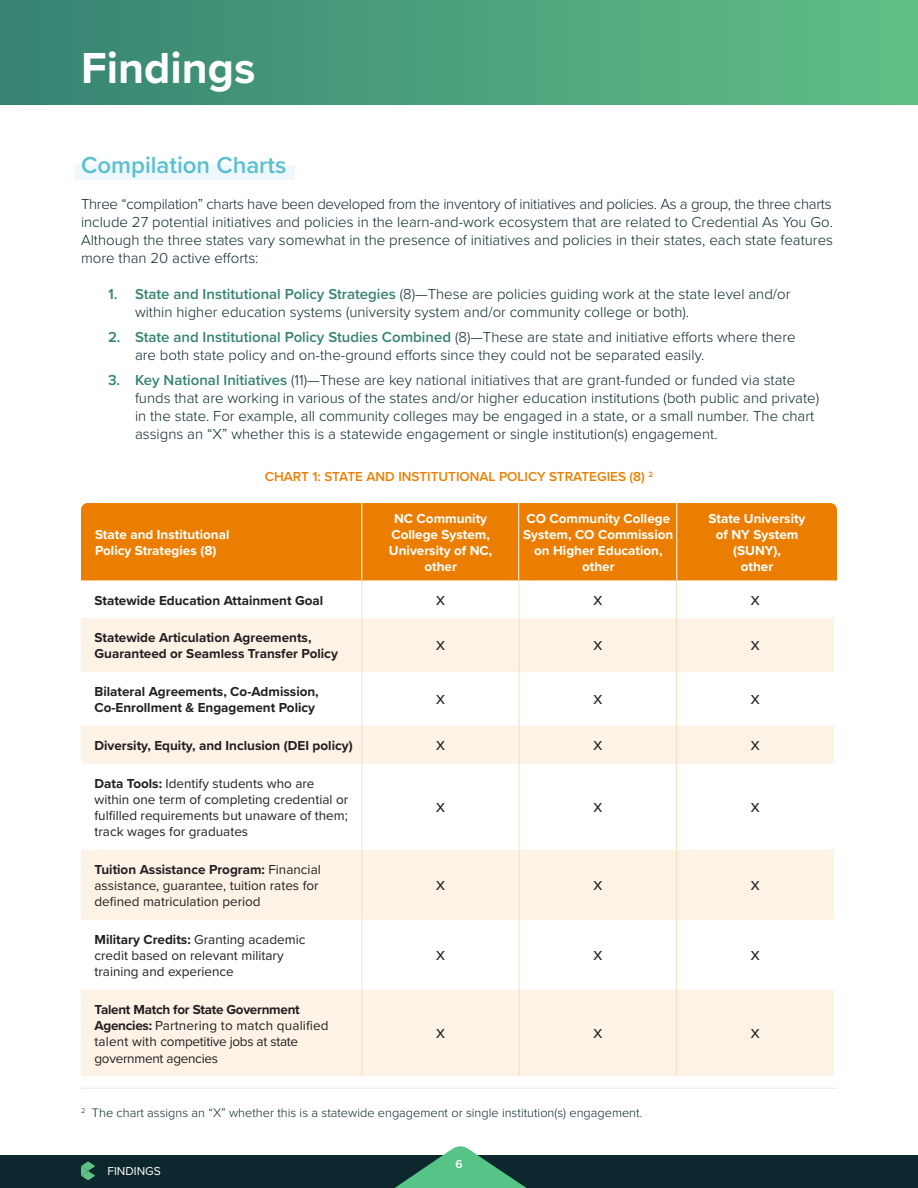
<style>
.page{position:relative;width:918px;height:1188px;background:#fff}
.page>*{position:absolute;margin:0;border:0;box-sizing:border-box;transform-origin:0 0}
.t1{font:700 45px "Proxima Nova";color:#fff}
.t2{font:600 24px "Proxima Nova";color:#5ac0ce}
.t3{font:300 15px/18px "Proxima Nova";color:#0c272d}
.t4{font:13.5px/16.2px "Proxima Nova";color:#231f20}
.t5{font:700 13.5px/16.2px "Proxima Nova";color:#231f20}
.t6{font:700 13.5px/16.2px "Proxima Nova";color:#fff;text-align:center}
.t7{font:13.5px/16.2px "Proxima Nova";letter-spacing:-.02em;color:#231f20}
.t8{font:600 13.5px "Proxima Nova";color:#eb7e00}
.t9{font:500 13.5px "Proxima Nova";color:#231f20}
.t10{font:300 12.75px "Proxima Nova";color:#0c272d}
.t11{font:12px "Proxima Nova";color:#fff}
.t12{font:600 12px "Proxima Nova";color:#fff}
.s1{font-weight:600;color:#368273}
.s2{font-weight:700}
</style>
<div class="page">
<div style="left:0;top:1155px;width:918px;height:32px;background:#0c272d"></div>
<svg style="left:345px;top:1146px;width:229px;height:42px"></svg>
<svg style="left:81px;top:1161px;width:14px;height:19px"></svg>
<div style="left:0;top:0;width:918px;height:105px;background:linear-gradient(to right,#368273,#61c086)"></div>
<div style="left:75px;top:165px;width:220px;height:15px;background:#eef8fa"></div>
<svg style="left:81px;top:618px;width:753px;height:458px;fill:#fdf2e6"></svg>
<hr style="left:676px;top:580px;width:1px;height:38px;background:#fadfbf">
<hr style="left:676px;top:618px;width:1px;height:54px;background:#fadfbf">
<hr style="left:676px;top:672px;width:1px;height:54px;background:#fadfbf">
<hr style="left:676px;top:726px;width:1px;height:37px;background:#fadfbf">
<hr style="left:676px;top:763px;width:1px;height:87px;background:#fadfbf">
<hr style="left:676px;top:850px;width:1px;height:70px;background:#fadfbf">
<hr style="left:676px;top:920px;width:1px;height:70px;background:#fadfbf">
<hr style="left:676px;top:990px;width:1px;height:86px;background:#fadfbf">
<hr style="left:361px;top:580px;width:1px;height:38px;background:#fadfbf">
<hr style="left:361px;top:618px;width:1px;height:54px;background:#fadfbf">
<hr style="left:361px;top:672px;width:1px;height:54px;background:#fadfbf">
<hr style="left:361px;top:726px;width:1px;height:37px;background:#fadfbf">
<hr style="left:361px;top:763px;width:1px;height:87px;background:#fadfbf">
<hr style="left:361px;top:850px;width:1px;height:70px;background:#fadfbf">
<hr style="left:361px;top:920px;width:1px;height:70px;background:#fadfbf">
<hr style="left:361px;top:990px;width:1px;height:86px;background:#fadfbf">
<hr style="left:519px;top:580px;width:1px;height:38px;background:#fadfbf">
<hr style="left:519px;top:618px;width:1px;height:54px;background:#fadfbf">
<hr style="left:519px;top:672px;width:1px;height:54px;background:#fadfbf">
<hr style="left:519px;top:726px;width:1px;height:37px;background:#fadfbf">
<hr style="left:519px;top:763px;width:1px;height:87px;background:#fadfbf">
<hr style="left:519px;top:850px;width:1px;height:70px;background:#fadfbf">
<hr style="left:519px;top:920px;width:1px;height:70px;background:#fadfbf">
<hr style="left:519px;top:990px;width:1px;height:86px;background:#fadfbf">
<div style="left:81px;top:503px;width:756px;height:77px;background:#eb7e00"></div>
<hr style="left:361px;top:503px;width:1px;height:77px;background:#fff">
<hr style="left:518px;top:503px;width:1px;height:77px;background:#fff">
<hr style="left:676px;top:503px;width:1px;height:77px;background:#fff">
<hr style="left:81px;top:1088px;width:756px;height:1px;background:#e7e9ea">
<p class="t1" style="left:81px;top:35px;width:176px">Findings</p>
<p class="t2" style="left:81px;top:147px;width:207px">Compilation Charts</p>
<p class="t3" style="left:81px;top:194px;width:754px;text-align:justify">Three “compilation” charts have been developed from the inventory of initiatives and policies. As a group, the three charts include 27 potential initiatives and policies in the learn-and-work ecosystem that are related to Credential As You Go.<br>Although the three states vary somewhat in the presence of initiatives and policies in their states, each state features more than 20 active efforts:</p>
<p class="t3" style="left:135px;top:284px;width:657px;text-indent:-27px"><span class="s1">1. State and Institutional Policy Strategies</span> (8)—These are policies guiding work at the state level and/or within higher education systems (university system and/or community college or both).</p>
<p class="t3" style="left:135px;top:327px;width:662px;text-indent:-27px"><span class="s1">2. State and Institutional Policy Studies Combined</span> (8)—These are state and initiative efforts where there are both state policy and on-the-ground efforts since they could not be separated easily.</p>
<p class="t3" style="left:135px;top:370px;width:686px;text-indent:-27px"><span class="s1">3. Key National Initiatives</span> (11)—These are key national initiatives that are grant-funded or funded via state funds that are working in various of the states and/or higher education institutions (both public and private) in the state. For example, all community colleges may be engaged in a state, or a small number. The chart assigns an “X” whether this is a statewide engagement or single institution(s) engagement.</p>
<p class="t6" style="left:95px;top:526px;width:136px;text-align:left">State and Institutional<br>Policy Strategies (8)</p>
<p class="t8" style="left:265px;top:467px;width:390px">CHART 1: STATE AND INSTITUTIONAL POLICY STRATEGIES (8) <sup>2</sup></p>
<p class="t6" style="left:389px;top:510px;width:105px">NC Community<br>College System,<br>University of NC, other</p>
<p class="t6" style="left:523px;top:510px;width:152px">CO Community College<br>System, CO Commission on Higher Education, other</p>
<p class="t6" style="left:709px;top:510px;width:98px">State University of NY System (SUNY),<br>other</p>
<p class="t5" style="left:94px;top:592px;width:230px">Statewide Education Attainment Goal</p>
<p class="t9" style="left:436px;top:592px;width:10px">X</p>
<p class="t9" style="left:593px;top:592px;width:10px">X</p>
<p class="t9" style="left:751px;top:592px;width:10px">X</p>
<p class="t5" style="left:94px;top:629px;width:245px">Statewide Articulation Agreements,<br>Guaranteed or Seamless Transfer Policy</p>
<p class="t9" style="left:436px;top:638px;width:10px">X</p>
<p class="t9" style="left:593px;top:638px;width:10px">X</p>
<p class="t9" style="left:751px;top:638px;width:10px">X</p>
<p class="t5" style="left:94px;top:683px;width:226px">Bilateral Agreements, Co-Admission,<br>Co-Enrollment &amp; Engagement Policy</p>
<p class="t9" style="left:436px;top:692px;width:10px">X</p>
<p class="t9" style="left:593px;top:692px;width:10px">X</p>
<p class="t9" style="left:751px;top:692px;width:10px">X</p>
<p class="t5" style="left:94px;top:737px;width:260px">Diversity, Equity, and Inclusion (DEI policy)</p>
<p class="t9" style="left:436px;top:737px;width:10px">X</p>
<p class="t9" style="left:593px;top:737px;width:10px">X</p>
<p class="t9" style="left:751px;top:737px;width:10px">X</p>
<p class="t4" style="left:94px;top:774px;width:255px"><span class="s2">Data Tools:</span> Identify students who are within one term of completing credential or fulfilled requirements but unaware of them; track wages for graduates</p>
<p class="t9" style="left:436px;top:799px;width:10px">X</p>
<p class="t9" style="left:593px;top:799px;width:10px">X</p>
<p class="t9" style="left:751px;top:799px;width:10px">X</p>
<p class="t4" style="left:94px;top:861px;width:228px"><span class="s2">Tuition Assistance Program:</span> Financial assistance, guarantee, tuition rates for defined matriculation period</p>
<p class="t4" style="left:94px;top:931px;width:212px"><span class="s2">Military Credits:</span> Granting academic credit based on relevant military training and experience</p>
<p class="t7" style="left:94px;top:1001px;width:236px"><span class="s2">Talent Match for State Government Agencies:</span> Partnering to match qualified talent with competitive jobs at state government agencies</p>
<p class="t9" style="left:436px;top:878px;width:10px">X</p>
<p class="t9" style="left:593px;top:878px;width:10px">X</p>
<p class="t9" style="left:751px;top:878px;width:10px">X</p>
<p class="t9" style="left:436px;top:948px;width:10px">X</p>
<p class="t9" style="left:593px;top:948px;width:10px">X</p>
<p class="t9" style="left:751px;top:948px;width:10px">X</p>
<p class="t9" style="left:436px;top:1026px;width:10px">X</p>
<p class="t9" style="left:593px;top:1026px;width:10px">X</p>
<p class="t9" style="left:751px;top:1026px;width:10px">X</p>
<p class="t10" style="left:81px;top:1104px;width:563px"><sup>2</sup> The chart assigns an “X” whether this is a statewide engagement or single institution(s) engagement.</p>
<p class="t11" style="left:108px;top:1162px;width:55px">FINDINGS</p>
<p class="t12" style="left:455px;top:1155px;width:9px">6</p>
</div>
